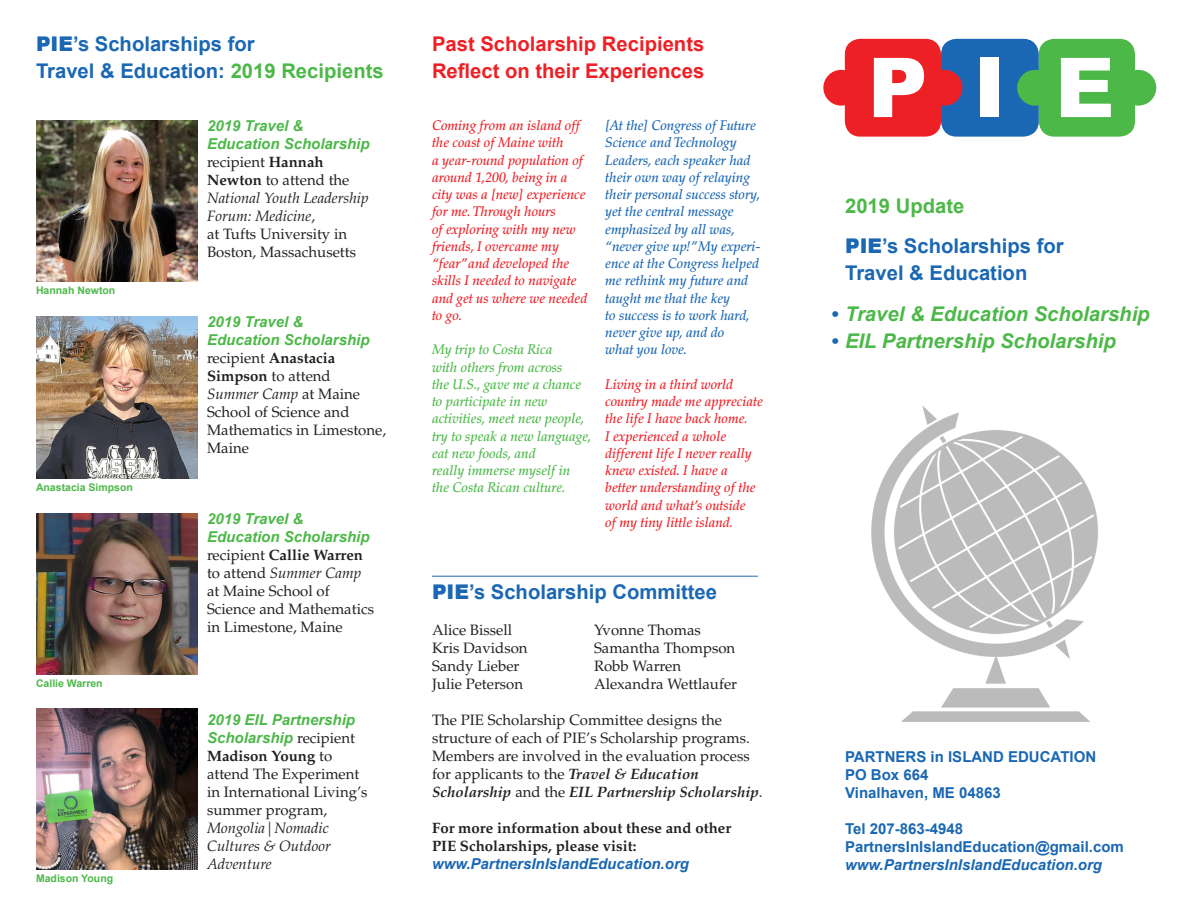
<style>
.page{position:relative;width:1188px;height:918px;background:#fff}
.page>*{position:absolute;margin:0;border:0;box-sizing:border-box;transform-origin:0 0}
.t1{font:900 82.65px "Arial";color:#fff}
.t2{font:700 20.25px "Arial";color:#1a67b3}
.t3{font:italic 700 20.25px "Arial";color:#4cb848}
.t4{font:700 20.25px "Arial";color:#ee2026}
.t5{font:700 20.25px "Arial";color:#4cb848}
.t6{font:15px/18px "Palatino LT Std";color:#231f20}
.t7{font:italic 700 15px/18px "Arial";color:#4cb848}
.t8{font:italic 15px/18px "Palatino LT Std";color:#231f20}
.t9{font:700 15px "Arial";color:#1a67b3}
.t10{font:italic 700 15px "Arial";color:#1a67b3}
.t11{font:700 15px "Palatino LT Std";color:#231f20}
.t12{font:italic 700 15px "Palatino LT Std";color:#231f20}
.t13{font:italic 500 13.95px/17.2px "Palatino LT Std";color:#ee2026}
.t14{font:italic 500 13.95px/17.2px "Palatino LT Std";color:#1a67b3}
.t15{font:italic 500 13.95px/17.2px "Palatino LT Std";color:#4cb848}
.t16{font:700 10.5px "Arial";color:#4cb848}
.s1{font-weight:900}
.s2{color:#4cb848}
.s3{font-style:inherit}
.s4{font-weight:700}
.s5{font-weight:700;font-style:normal}
.s6{font-style:normal}
.s7{font-style:italic}
.s8{font-family:"Palatino LT Std";font-weight:400;font-style:normal;color:#231f20}
.s9{font-family:"Palatino LT Std";font-style:normal;color:#231f20}
.s10{font-weight:700;font-style:italic}
.s11{font-weight:400;font-style:normal}
.s12{font-style:normal;color:#1a67b3}
</style>
<div class="page">
<div style="left:846px;top:40px;width:94px;height:95px;background:#ed2026;border-radius:14px"></div>
<div style="left:845px;top:39px;width:96px;height:98px;border:2px solid #ed2026;border-radius:14px"></div>
<div style="left:942px;top:40px;width:96px;height:95px;background:#1a67b3;border-radius:14px"></div>
<div style="left:941px;top:39px;width:98px;height:98px;border:2px solid #1a67b3;border-radius:14px"></div>
<div style="left:1040px;top:40px;width:94px;height:95px;background:#4cb848;border-radius:14px"></div>
<div style="left:1039px;top:39px;width:96px;height:98px;border:2px solid #4cb848;border-radius:14px"></div>
<div style="left:825px;top:71px;width:33px;height:33px;background:#ed2026;border-radius:50%"></div>
<div style="left:823px;top:70px;width:36px;height:36px;border:2px solid #ed2026;border-radius:50%"></div>
<div style="left:928px;top:71px;width:33px;height:33px;background:#ed2026;border-radius:50%"></div>
<div style="left:927px;top:70px;width:36px;height:36px;border:2px solid #ed2026;border-radius:50%"></div>
<div style="left:1018px;top:71px;width:34px;height:33px;background:#4cb848;border-radius:50%"></div>
<div style="left:1017px;top:70px;width:36px;height:36px;border:2px solid #4cb848;border-radius:50%"></div>
<div style="left:1122px;top:71px;width:33px;height:33px;background:#4cb848;border-radius:50%"></div>
<div style="left:1121px;top:70px;width:35px;height:36px;border:2px solid #4cb848;border-radius:50%"></div>
<img style="left:36px;top:513px;width:162px;height:162px">
<hr style="left:432px;top:576px;width:326px;height:1px;background:#1a67b3">
<svg style="left:871px;top:405px;width:227px;height:317px;fill:#c3c2c3"></svg>
<img style="left:36px;top:120px;width:162px;height:162px">
<img style="left:36px;top:316px;width:162px;height:162px">
<img style="left:36px;top:708px;width:162px;height:162px">
<p class="t2" style="left:36px;top:30px;width:220px"><span class="s1">PIE</span>’s Scholarships for</p>
<p class="t2" style="left:36px;top:57px;width:349px">Travel &amp; Education: <span class="s2">2019 Recipients</span></p>
<p class="t16" style="left:36px;top:283px;width:81px">Hannah Newton</p>
<p class="t16" style="left:36px;top:480px;width:98px">Anastacia Simpson</p>
<p class="t16" style="left:36px;top:676px;width:68px">Callie Warren</p>
<p class="t16" style="left:36px;top:871px;width:79px">Madison Young</p>
<p class="t7" style="left:207px;top:117px;width:98px"><span class="s3">2019</span> Travel &amp;</p>
<p class="t7" style="left:207px;top:135px;width:164px">Education Scholarship</p>
<p class="t6" style="left:207px;top:153px;width:118px">recipient <span class="s4">Hannah</span></p>
<p class="t8" style="left:207px;top:171px;width:163px"><span class="s5">Newton</span> <span class="s6">to attend the<br></span>National Youth Leadership<br>Forum: Medicine<span class="s6">,</span></p>
<p class="t6" style="left:207px;top:225px;width:142px">at Tufts University in</p>
<p class="t6" style="left:207px;top:243px;width:151px">Boston, Massachusetts</p>
<p class="t7" style="left:207px;top:314px;width:98px"><span class="s3">2019</span> Travel &amp;</p>
<p class="t7" style="left:207px;top:332px;width:164px">Education Scholarship</p>
<p class="t6" style="left:207px;top:350px;width:130px">recipient <span class="s4">Anastacia</span></p>
<p class="t6" style="left:207px;top:368px;width:125px"><span class="s4">Simpson</span> to attend</p>
<p class="t6" style="left:207px;top:386px;width:155px"><span class="s7">Summer Camp</span> at Maine<br>School of Science and</p>
<p class="t6" style="left:207px;top:422px;width:181px">Mathematics in Limestone,<br>Maine</p>
<p class="t7" style="left:207px;top:510px;width:98px"><span class="s3">2019</span> Travel &amp;</p>
<p class="t7" style="left:207px;top:528px;width:164px">Education Scholarship <span class="s8">recipient</span> <span class="s9">Callie Warren</span></p>
<p class="t8" style="left:207px;top:564px;width:156px"><span class="s6">to attend</span> Summer Camp</p>
<p class="t6" style="left:207px;top:582px;width:124px">at Maine School of</p>
<p class="t6" style="left:207px;top:600px;width:169px">Science and Mathematics</p>
<p class="t6" style="left:207px;top:618px;width:137px">in Limestone, Maine</p>
<p class="t7" style="left:207px;top:711px;width:150px;text-align:justify"><span class="s3">2019</span> EIL Partnership Scholarship <span class="s8">recipient </span><span class="s9">Madison Young</span> <span class="s8">to</span></p>
<p class="t6" style="left:207px;top:765px;width:154px">attend The Experiment</p>
<p class="t6" style="left:207px;top:783px;width:162px">in International Living’s summer program,</p>
<p class="t8" style="left:207px;top:819px;width:123px">Mongolia|Nomadic</p>
<p class="t8" style="left:207px;top:837px;width:125px">Cultures &amp; Outdoor</p>
<p class="t8" style="left:207px;top:855px;width:66px">Adventure</p>
<p class="t4" style="left:432px;top:30px;width:274px">Past Scholarship Recipients</p>
<p class="t4" style="left:432px;top:57px;width:274px">Reflect on their Experiences</p>
<p class="t13" style="left:432px;top:117px;width:149px">Coming from an island off the coast of Maine with</p>
<p class="t13" style="left:432px;top:152px;width:153px">a year-round population of around <span class="s3">1,200</span>, being in a</p>
<p class="t13" style="left:432px;top:186px;width:155px">city was a [new] experience for me. Through hours</p>
<p class="t13" style="left:432px;top:221px;width:157px">of exploring with my new friends, I overcame my “fear” and developed the skills I needed to navigate and get us where we needed to go.</p>
<p class="t15" style="left:432px;top:341px;width:122px">My trip to Costa Rica</p>
<p class="t15" style="left:432px;top:359px;width:132px">with others from across</p>
<p class="t15" style="left:432px;top:376px;width:151px">the U.S., gave me a chance</p>
<p class="t15" style="left:432px;top:393px;width:117px">to participate in new</p>
<p class="t15" style="left:432px;top:410px;width:161px">activities, meet new people, try to speak a new language, eat new foods, and</p>
<p class="t15" style="left:432px;top:462px;width:140px">really immerse myself in</p>
<p class="t15" style="left:432px;top:479px;width:135px">the Costa Rican culture.</p>
<p class="t14" style="left:605px;top:117px;width:157px">[At the] Congress of Future<br>Science and Technology<br>Leaders, each speaker had their own way of relaying their personal success story, yet the central message</p>
<p class="t14" style="left:605px;top:221px;width:131px">emphasized by all was,</p>
<p class="t14" style="left:605px;top:238px;width:157px">“never give up!” My experi-</p>
<p class="t14" style="left:605px;top:255px;width:156px">ence at the Congress helped me rethink my future and taught me that the key</p>
<p class="t14" style="left:605px;top:307px;width:146px">to success is to work hard, never give up, and do</p>
<p class="t14" style="left:605px;top:341px;width:84px">what you love.</p>
<p class="t13" style="left:605px;top:376px;width:129px">Living in a third world</p>
<p class="t13" style="left:605px;top:393px;width:159px">country made me appreciate the life I have back home.</p>
<p class="t13" style="left:605px;top:428px;width:122px">I experienced a whole</p>
<p class="t13" style="left:605px;top:445px;width:148px">different life I never really knew existed. I have a</p>
<p class="t13" style="left:605px;top:479px;width:152px">better understanding of the world and what’s outside</p>
<p class="t13" style="left:605px;top:514px;width:130px">of my tiny little island.</p>
<p class="t2" style="left:432px;top:578px;width:287px"><span class="s1">PIE</span>’s Scholarship Committee</p>
<p class="t6" style="left:432px;top:621px;width:82px">Alice Bissell</p>
<p class="t6" style="left:594px;top:621px;width:108px">Yvonne Thomas</p>
<p class="t6" style="left:432px;top:639px;width:97px">Kris Davidson</p>
<p class="t6" style="left:594px;top:639px;width:143px">Samantha Thompson</p>
<p class="t6" style="left:432px;top:657px;width:89px">Sandy Lieber</p>
<p class="t6" style="left:594px;top:657px;width:89px">Robb Warren</p>
<p class="t6" style="left:432px;top:675px;width:93px">Julie Peterson</p>
<p class="t6" style="left:594px;top:675px;width:145px">Alexandra Wettlaufer</p>
<p class="t6" style="left:432px;top:711px;width:291px">The PIE Scholarship Committee designs the</p>
<p class="t6" style="left:432px;top:729px;width:319px">structure of each of PIE’s Scholarship programs.</p>
<p class="t6" style="left:432px;top:747px;width:319px">Members are involved in the evaluation process for applicants to the <span class="s10">Travel &amp; Education</span></p>
<p class="t12" style="left:432px;top:783px;width:332px">Scholarship <span class="s11">and the</span> EIL Partnership Scholarship<span class="s11">.</span></p>
<p class="t11" style="left:432px;top:819px;width:301px">For more information about these and other</p>
<p class="t11" style="left:432px;top:837px;width:206px">PIE Scholarships, please visit:</p>
<p class="t10" style="left:432px;top:854px;width:259px">www.PartnersInIslandEducation.org</p>
<p class="t1" style="left:868px;top:28px;width:61px">P</p>
<p class="t1" style="left:974px;top:28px;width:142px">I E</p>
<p class="t5" style="left:845px;top:192px;width:121px">2019 Update</p>
<p class="t2" style="left:845px;top:233px;width:220px"><span class="s1">PIE</span>’s Scholarships for</p>
<p class="t2" style="left:845px;top:260px;width:184px">Travel &amp; Education</p>
<p class="t3" style="left:832px;top:300px;width:319px"><span class="s12">•</span> Travel &amp; Education Scholarship</p>
<p class="t3" style="left:832px;top:327px;width:286px"><span class="s12">•</span> EIL Partnership Scholarship</p>
<p class="t9" style="left:845px;top:746px;width:253px">PARTNERS in ISLAND EDUCATION</p>
<p class="t9" style="left:845px;top:764px;width:85px">PO Box 664</p>
<p class="t9" style="left:845px;top:782px;width:157px">Vinalhaven, ME 04863</p>
<p class="t9" style="left:845px;top:818px;width:120px">Tel 207-863-4948</p>
<p class="t9" style="left:845px;top:836px;width:280px">PartnersInIslandEducation@gmail.com</p>
<p class="t10" style="left:845px;top:854px;width:259px">www.PartnersInIslandEducation.org</p>
</div>
